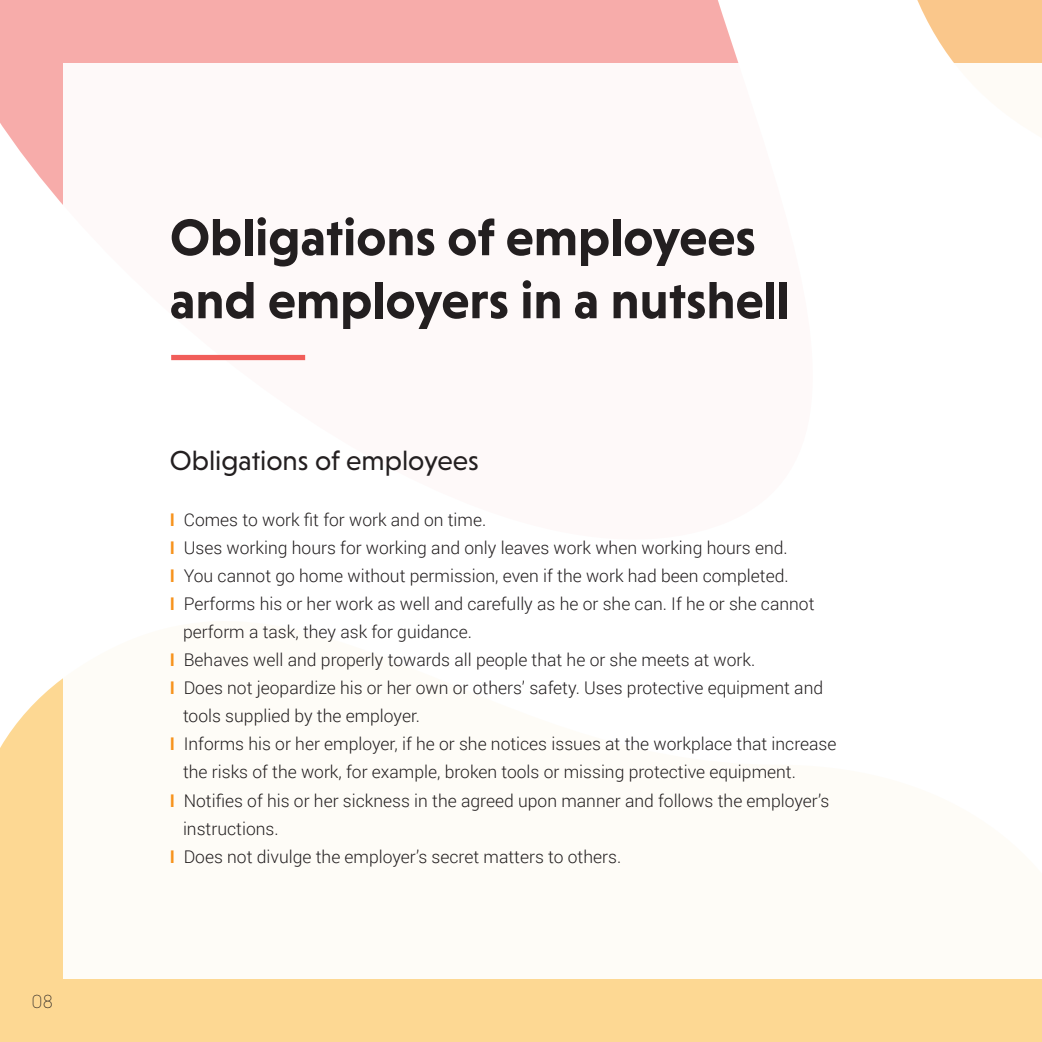
<style>
.page{position:relative;width:1042px;height:1042px;background:#fff}
.page>*{position:absolute;margin:0;border:0;box-sizing:border-box;transform-origin:0 0}
.t1{font:700 52.5px "Niveau Grotesk";color:#231f20}
.t2{font:28px "Niveau Grotesk";color:#231f20}
.t3{font:200 19.25px "Niveau Grotesk";color:#231f20}
.t4{font:300 17.5px "Roboto";color:#231f20}
.s1{font-weight:700;color:#f7931d}
</style>
<div class="page">
<div style="left:0;top:0;width:739px;height:205px;background:#f7acaa"></div>
<svg style="left:917px;top:0;width:125px;height:63px;background:#face9a"></svg>
<div style="left:0;top:678px;width:1042px;height:364px;background:#fdd893"></div>
<div style="left:63px;top:63px;width:979px;height:916px;background:#fff"></div>
<div style="left:171px;top:355px;width:134px;height:5px;background:#f15e5a"></div>
<p class="t3" style="left:32px;top:991px;width:23px">08</p>
<p class="t1" style="left:170px;top:207px;width:587px">Obligations of employees</p>
<p class="t1" style="left:170px;top:270px;width:621px">and employers in a nutshell</p>
<p class="t2" style="left:170px;top:445px;width:310px">Obligations of employees</p>
<p class="t4" style="left:170px;top:508px;width:318px"><span class="s1">I</span> Comes to work fit for work and on time.</p>
<p class="t4" style="left:170px;top:536px;width:619px"><span class="s1">I</span> Uses working hours for working and only leaves work when working hours end.</p>
<p class="t4" style="left:170px;top:564px;width:620px"><span class="s1">I</span> You cannot go home without permission, even if the work had been completed.</p>
<p class="t4" style="left:170px;top:592px;width:646px"><span class="s1">I</span> Performs his or her work as well and carefully as he or she can. If he or she cannot</p>
<p class="t4" style="left:183px;top:620px;width:290px">perform a task, they ask for guidance.</p>
<p class="t4" style="left:170px;top:648px;width:587px"><span class="s1">I</span> Behaves well and properly towards all people that he or she meets at work.</p>
<p class="t4" style="left:170px;top:676px;width:655px"><span class="s1">I</span> Does not jeopardize his or her own or others’ safety. Uses protective equipment and</p>
<p class="t4" style="left:183px;top:704px;width:239px">tools supplied by the employer.</p>
<p class="t4" style="left:170px;top:732px;width:668px"><span class="s1">I</span> Informs his or her employer, if he or she notices issues at the workplace that increase</p>
<p class="t4" style="left:183px;top:760px;width:614px">the risks of the work, for example, broken tools or missing protective equipment.</p>
<p class="t4" style="left:170px;top:788px;width:661px"><span class="s1">I</span> Notifies of his or her sickness in the agreed upon manner and follows the employer’s</p>
<p class="t4" style="left:183px;top:816px;width:97px">instructions.</p>
<p class="t4" style="left:170px;top:844px;width:453px"><span class="s1">I</span> Does not divulge the employer’s secret matters to others.</p>
</div>
